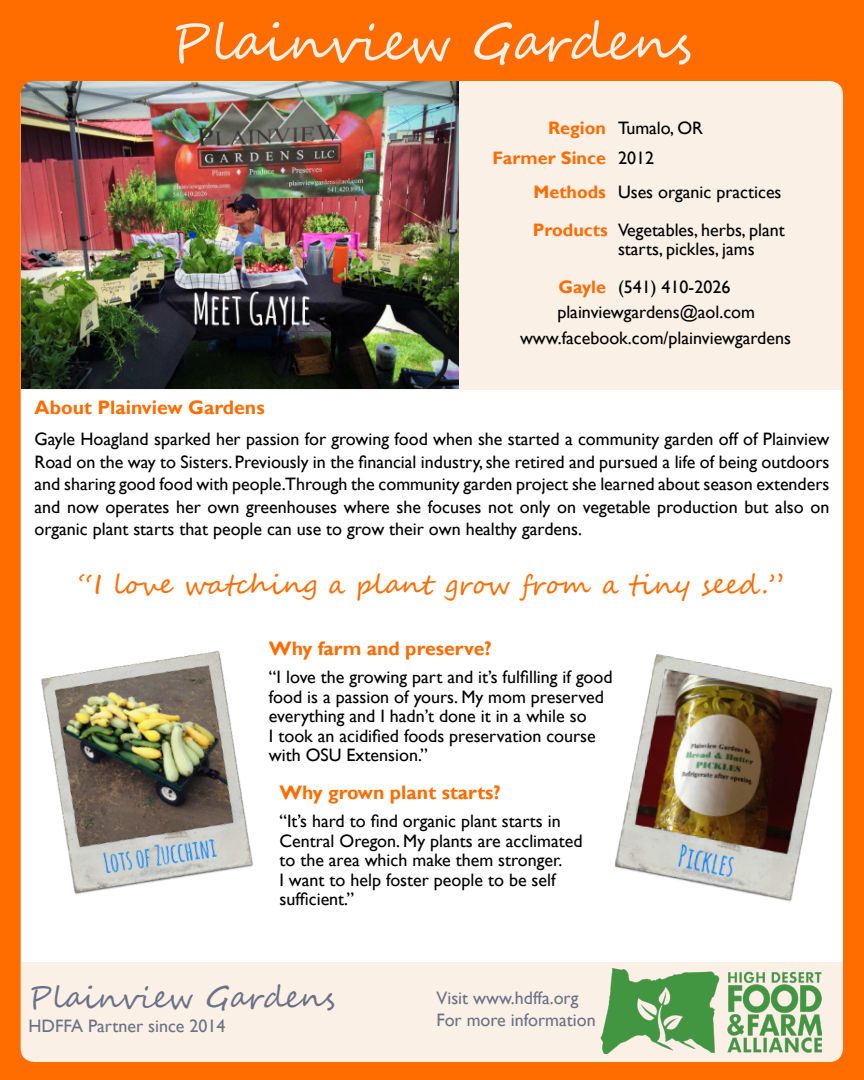
<style>
.page{position:relative;width:864px;height:1080px;background:#fff}
.page>*{position:absolute;margin:0;border:0;box-sizing:border-box;transform-origin:0 0}
.t1{font:51px "Segoe Script";color:#faf0e6}
.t2{font:30px "Segoe Script";color:#6b7187}
.t3{font:27px "Segoe Script";color:#ff6c00}
.t4{font:700 19.5px "Gill Sans";color:#ff6c00}
.t5{font:18px/19.5px "Gill Sans";color:#000}
.t6{font:18px/21.6px "Gill Sans";color:#6b7187}
.t7{font:700 18px "Gill Sans";color:#ff6c00}
</style>
<div class="page">
<img style="left:0;top:0;width:864px;height:1080px">
<p class="t1" style="left:171px;top:1px;width:523px">Plainview Gardens</p>
<p class="t7" style="left:548px;top:117px;width:59px">Region</p>
<p class="t7" style="left:492px;top:147px;width:115px">Farmer Since</p>
<p class="t7" style="left:533px;top:182px;width:74px">Methods</p>
<p class="t7" style="left:533px;top:219px;width:77px">Products</p>
<p class="t5" style="left:618px;top:118px;width:87px">Tumalo, OR</p>
<p class="t5" style="left:618px;top:148px;width:37px">2012</p>
<p class="t5" style="left:618px;top:183px;width:165px">Uses organic practices</p>
<p class="t5" style="left:618px;top:220px;width:168px">Vegetables, herbs, plant starts, pickles, jams</p>
<p class="t4" style="left:34px;top:396px;width:232px">About Plainview Gardens</p>
<p class="t5" style="left:618px;top:277px;width:114px">(541) 410-2026</p>
<p class="t5" style="left:557px;top:303px;width:199px">plainviewgardens@aol.com</p>
<p class="t5" style="left:520px;top:328px;width:272px">www.facebook.com/plainviewgardens</p>
<p class="t7" style="left:559px;top:276px;width:49px">Gayle</p>
<p class="t5" style="left:34px;top:428px;width:797px;line-height:22.5px;text-align:justify">Gayle Hoagland sparked her passion for growing food when she started a community garden off of Plainview Road on the way to Sisters. Previously in the financial industry, she retired and pursued a life of being outdoors and sharing good food with people.Through the community garden project she learned about season extenders and now operates her own greenhouses where she focuses not only on vegetable production but also on organic plant starts that people can use to grow their own healthy gardens.</p>
<p class="t3" style="left:78px;top:563px;width:708px">“I love watching a plant grow from a tiny seed.”</p>
<p class="t4" style="left:269px;top:637px;width:224px">Why farm and preserve?</p>
<p class="t5" style="left:269px;top:668px;width:345px">“I love the growing part and it’s fulfilling if good food is a passion of yours. My mom preserved everything and I hadn’t done it in a while so<br>I took an acidified foods preservation course with OSU Extension.”</p>
<p class="t4" style="left:279px;top:781px;width:223px">Why grown plant starts?</p>
<p class="t5" style="left:279px;top:812px;width:305px">“It’s hard to find organic plant starts in Central Oregon. My plants are acclimated to the area which make them stronger.<br>I want to help foster people to be self sufficient.”</p>
<p class="t2" style="left:28px;top:973px;width:308px">Plainview Gardens</p>
<p class="t6" style="left:28px;top:1015px;width:199px">HDFFA Partner since 2014</p>
<p class="t6" style="left:437px;top:988px;width:161px">Visit www.hdffa.org<br>For more information</p>
</div>
